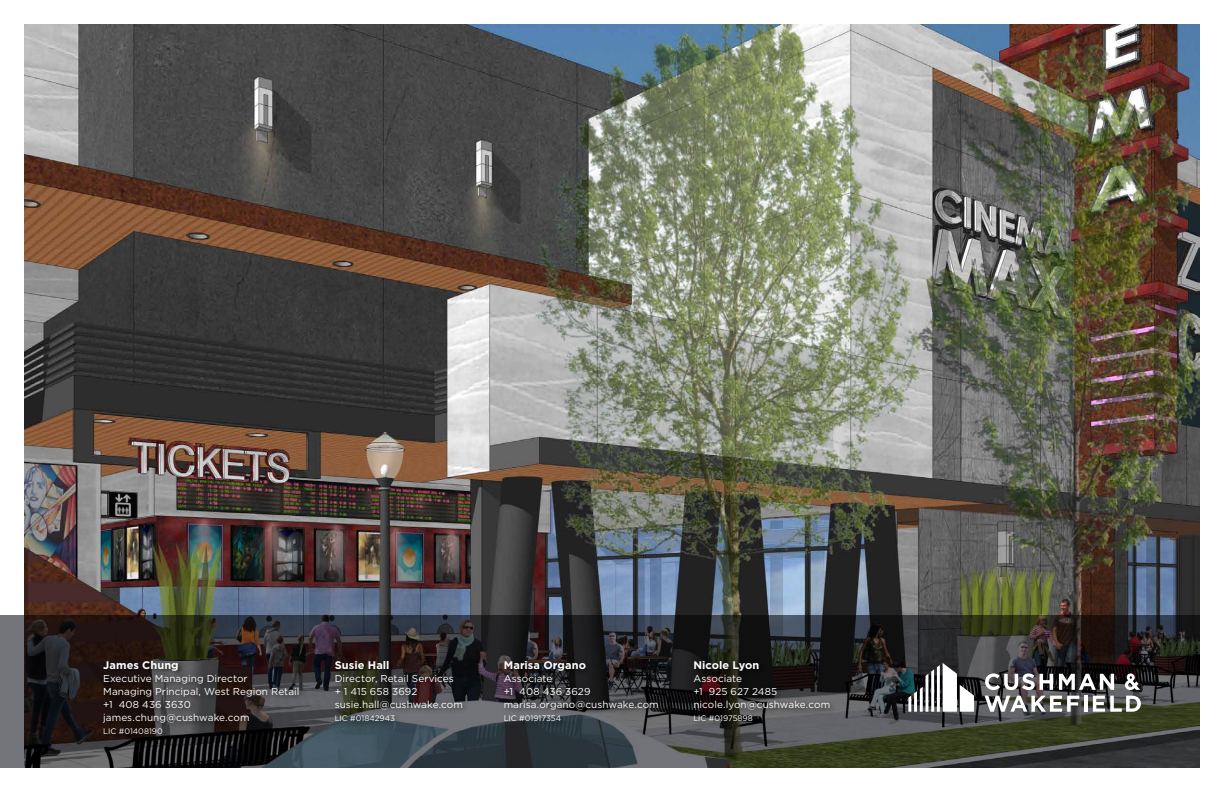
<style>
.page{position:relative;width:1224px;height:792px;background:#fff}
.page>*{position:absolute;margin:0;border:0;box-sizing:border-box;transform-origin:0 0}
.t1{font:700 11px "Gotham";letter-spacing:.01em;color:#fffffe}
.t2{font:10px/13px "Gotham";letter-spacing:.005em;color:#fffffe}
.t3{font:8px "Gotham";color:#fffffe}
</style>
<div class="page">
<img style="left:24px;top:24px;width:1175px;height:592px">
<svg style="left:0;top:616px;width:1200px;height:152px;background:#333433"></svg>
<div style="left:100px;top:658px;width:206px;height:83px;background:#000;opacity:.75"></div>
<div style="left:332px;top:658px;width:138px;height:70px;background:#000;opacity:.75"></div>
<div style="left:501px;top:658px;width:164px;height:70px;background:#000;opacity:.75"></div>
<div style="left:691px;top:658px;width:146px;height:70px;background:#000;opacity:.75"></div>
<svg style="left:908px;top:663px;width:66px;height:49px"></svg>
<hr style="left:1084px;top:696px;width:4px;height:16px;background:#fff">
<svg style="left:1093px;top:696px;width:48px;height:16px"></svg>
<svg style="left:985px;top:673px;width:68px;height:17px"></svg>
<svg style="left:1059px;top:674px;width:55px;height:16px"></svg>
<svg style="left:985px;top:696px;width:94px;height:16px"></svg>
<svg style="left:1125px;top:673px;width:15px;height:17px"></svg>
<p class="t1" style="left:103px;top:658px;width:77px">James Chung</p>
<p class="t2" style="left:103px;top:672px;width:198px">Executive Managing Director<br>Managing Principal, West Region Retail +1 408 436 3630 james.chung@cushwake.com</p>
<p class="t3" style="left:103px;top:726px;width:61px">LIC #01408190</p>
<p class="t1" style="left:335px;top:658px;width:56px">Susie Hall</p>
<p class="t2" style="left:335px;top:672px;width:130px">Director, Retail Services<br>+ 1 415 658 3692 susie.hall@cushwake.com</p>
<p class="t3" style="left:335px;top:713px;width:62px">LIC #01842943</p>
<p class="t1" style="left:504px;top:658px;width:84px">Marisa Organo</p>
<p class="t2" style="left:504px;top:672px;width:157px">Associate<br>+1 408 436 3629 marisa.organo@cushwake.com</p>
<p class="t3" style="left:504px;top:713px;width:59px">LIC #01917354</p>
<p class="t1" style="left:693px;top:658px;width:68px">Nicole Lyon</p>
<p class="t2" style="left:693px;top:672px;width:138px">Associate<br>+1 925 627 2485 nicole.lyon@cushwake.com</p>
<p class="t3" style="left:693px;top:713px;width:61px">LIC #01975898</p>
</div>
